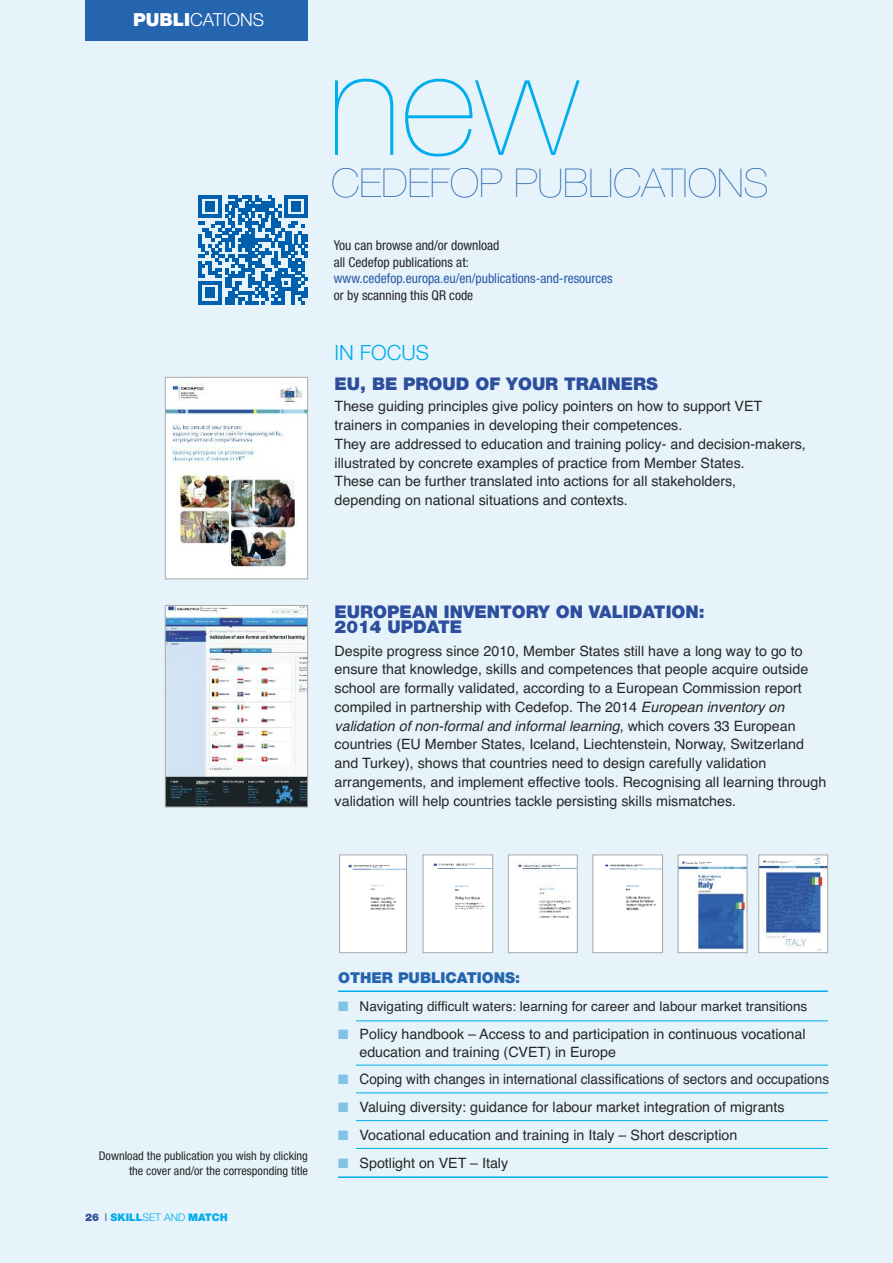
<style>
.page{position:relative;width:893px;height:1263px;background:#e6f3fa}
.page>*{position:absolute;margin:0;border:0;box-sizing:border-box;transform-origin:0 0}
.t1{font:200 145.05px "Helvetica Neue";color:#00aded}
.t2{font:200 39.75px "Helvetica Neue";color:#2565af}
.t3{font:300 21px "Helvetica Neue";color:#00aded}
.t4{font:300 18px "Helvetica Neue";color:#fff}
.t5{font:900 17.55px/15px "Helvetica Neue";color:#2d4e9d}
.t6{font:900 15px "Helvetica Neue";color:#2565af}
.t7{font:14.25px/18.8px "Helvetica";color:#272627}
.t8{font:14.25px "Helvetica";color:#272627;scale:.95 1}
.t9{font:condensed 13.5px/16.5px "Helvetica Neue";color:#272627}
.t10{font:13.5px "Helvetica";color:#272627}
.t11{font:condensed 13.5px "Helvetica Neue";color:#295aa5}
.t12{font:condensed 12px/15px "Helvetica Neue";color:#272627;text-align:right}
.t13{font:900 10.5px "Helvetica Neue";color:#00aded}
.s1{font-weight:900}
.s2{font-style:italic}
.s3{color:#2d4e9d}
.s4{font-family:"Helvetica";font-weight:400;color:#2d4e9d}
.s5{font-weight:300}
.s6{color:#80c3e5}
</style>
<div class="page">
<div style="left:85px;top:0;width:223px;height:41px;background:#2565af"></div>
<img style="left:167px;top:607px;width:139px;height:198px">
<div style="left:165px;top:605px;width:143px;height:202px;border:1px solid #a9a8a9"></div>
<img style="left:167px;top:379px;width:139px;height:198px">
<div style="left:165px;top:377px;width:143px;height:202px;border:1px solid #a9a8a9"></div>
<hr style="left:356px;top:1148px;width:472px;height:1px;background:#00aded">
<hr style="left:356px;top:1120px;width:472px;height:1px;background:#00aded">
<hr style="left:356px;top:1092px;width:472px;height:1px;background:#00aded">
<hr style="left:356px;top:1065px;width:472px;height:1px;background:#00aded">
<hr style="left:356px;top:1020px;width:472px;height:1px;background:#00aded">
<hr style="left:338px;top:990px;width:490px;height:2px;background:#00aded">
<hr style="left:338px;top:1176px;width:490px;height:2px;background:#00aded">
<svg style="left:199px;top:195px;width:109px;height:109px"></svg>
<hr style="left:285px;top:195px;width:23px;height:3px;background:#0160ae">
<div style="left:423px;top:855px;width:69px;height:97px;background:#fff"></div>
<img style="left:431px;top:863px;width:60px;height:47px">
<div style="left:423px;top:854px;width:70px;height:99px;border:1px solid #a9a8a9"></div>
<img style="left:510px;top:856px;width:66px;height:95px">
<div style="left:508px;top:854px;width:70px;height:99px;border:1px solid #a9a8a9"></div>
<img style="left:341px;top:856px;width:64px;height:95px">
<div style="left:339px;top:854px;width:68px;height:99px;border:1px solid #a9a8a9"></div>
<div style="left:593px;top:855px;width:69px;height:97px;background:#fff"></div>
<img style="left:605px;top:864px;width:56px;height:47px">
<div style="left:592px;top:854px;width:71px;height:99px;border:1px solid #a9a8a9"></div>
<img style="left:680px;top:856px;width:65px;height:95px">
<div style="left:678px;top:854px;width:69px;height:99px;border:1px solid #a9a8a9"></div>
<img style="left:760px;top:856px;width:66px;height:95px">
<div style="left:758px;top:854px;width:70px;height:99px;border:1px solid #a9a8a9"></div>
<p class="t4" style="left:133px;top:5px;width:133px"><span class="s1">PUBLI</span>CATIONS</p>
<h1 class="t1" style="left:327px;top:-9px;width:253px">new</h1>
<h2 class="t2" style="left:331px;top:152px;width:439px">CEDEFOP PUBLICATIONS</h2>
<p class="t9" style="left:334px;top:238px;width:167px">You can browse and/or download all Cedefop publications at:</p>
<p class="t11" style="left:334px;top:273px;width:280px">www.cedefop.europa.eu/en/publications-and-resources</p>
<p class="t9" style="left:334px;top:288px;width:141px">or by scanning this QR code</p>
<h3 class="t3" style="left:335px;top:336px;width:96px">IN FOCUS</h3>
<p class="t5" style="left:335px;top:377px;width:325px">EU, BE PROUD OF YOUR TRAINERS</p>
<p class="t7" style="left:335px;top:397px;width:473px">These guiding principles give policy pointers on how to support vET trainers in companies in developing their competences.<br>They are addressed to education and training policy- and decision-makers, illustrated by concrete examples of practice from member States.<br>These can be further translated into actions for all stakeholders, depending on national situations and contexts.</p>
<p class="t5" style="left:335px;top:605px;width:372px">EUROPEAN INVENTORY ON VALIDATION:<br>2014 UPDATE</p>
<p class="t7" style="left:335px;top:641px;width:493px">despite progress since 2010, member States still have a long way to go to ensure that knowledge, skills and competences that people acquire outside school are formally validated, according to a European Commission report compiled in partnership with Cedefop. The 2014 <span class="s2">European inventory on validation of non-formal and informal learning</span>, which covers 33 European countries (EU member States, Iceland, Liechtenstein, Norway, Switzerland and Turkey), shows that countries need to design carefully validation arrangements, and implement effective tools. Recognising all learning through validation will help countries tackle persisting skills mismatches.</p>
<p class="t12" style="left:99px;top:1150px;width:211px">Download the publication you wish by clicking the cover and/or the corresponding title</p>
<p class="t13" style="left:85px;top:1213px;width:144px"><span class="s3">26</span> <span class="s4">|</span> SKILL<span class="s5">SET AND</span> MATCH</p>
<p class="t6" style="left:338px;top:973px;width:184px">OTHER PUBLICATIONS:</p>
<p class="t10" style="left:338px;top:999px;width:471px"><span class="s6">■</span> Navigating difficult waters: learning for career and labour market transitions</p>
<p class="t7" style="left:359px;top:1026px;width:448px;line-height:17.2px;text-indent:-21px"><span class="s6">■</span> Policy handbook – Access to and participation in continuous vocational education and training (CvET) in Europe</p>
<p class="t8" style="left:338px;top:1071px;width:518px"><span class="s6">■</span> Coping with changes in international classifications of sectors and occupations</p>
<p class="t7" style="left:338px;top:1098px;width:448px"><span class="s6">■</span> valuing diversity: guidance for labour market integration of migrants</p>
<p class="t7" style="left:338px;top:1126px;width:401px"><span class="s6">■</span> vocational education and training in Italy – Short description</p>
<p class="t7" style="left:338px;top:1154px;width:172px"><span class="s6">■</span> Spotlight on vET – Italy</p>
</div>
